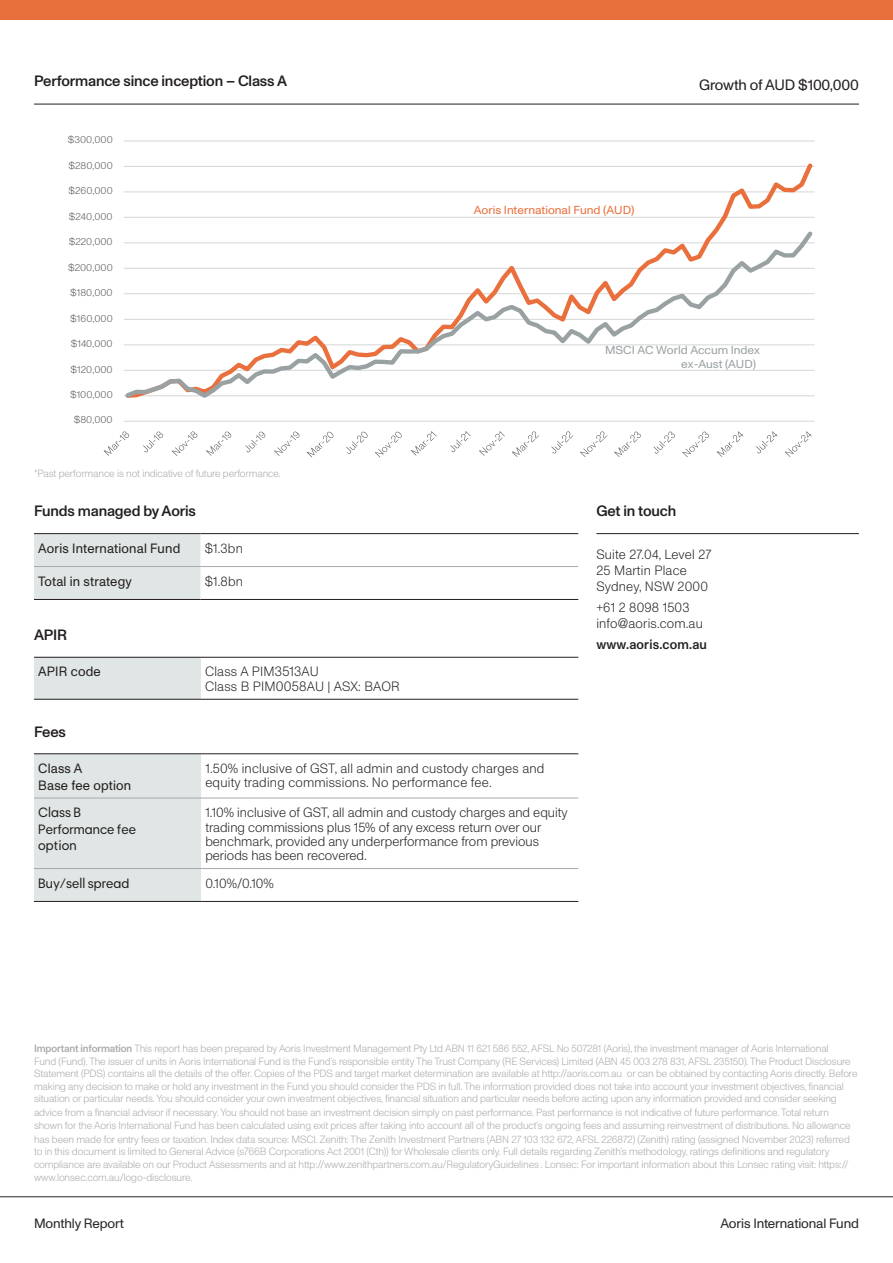
<style>
.page{position:relative;width:893px;height:1263px;background:#fff}
.page>*{position:absolute;margin:0;border:0;box-sizing:border-box;transform-origin:0 0}
.t1{font:500 15px "ABC Monument Grotesk";letter-spacing:-.01em;color:#231f20}
.t2{font:15px "ABC Monument Grotesk";letter-spacing:-.01em;color:#231f20}
.Table_Body{font:300 13.5px/14.2px "ABC Monument Grotesk";letter-spacing:.005em;color:#231f20}
.Table_Body-2{font:13.5px "ABC Monument Grotesk";letter-spacing:.015em;color:#231f20}
.Table_Body-3{font:13.5px "FT Polar";color:#231f20}
.t3{font:13.5px "ABC Monument Grotesk";letter-spacing:-.01em;color:#272727}
.Table_Body-4{font:500 13.5px "ABC Monument Grotesk";letter-spacing:.015em;color:#231f20}
.t4{font:11.55px/13.8px "ABC Monument Grotesk";color:#99a1a3;scale:1.04 1}
.t5{font:11.55px "ABC Monument Grotesk";letter-spacing:-.005em;color:#e9703c;scale:1.04 1}
.Table_Body-5{font:300 10.5px/12.9px "ABC Monument Grotesk";letter-spacing:-.01em;color:#a8a9ad}
.t6{font:300 10.05px "ABC Monument Grotesk";letter-spacing:.005em;color:#595959;scale:1.04 1}
.s1{font-family:"Helvetica Neue"}
.s2{font-weight:500}
</style>
<div class="page">
<hr style="left:0;top:1196px;width:893px;height:1px;background:#272727">
<div style="left:34px;top:534px;width:166px;height:65px;background:#e0e6e5"></div>
<hr style="left:34px;top:566px;width:166px;height:1px;background:#a8a9ad">
<hr style="left:200px;top:566px;width:378px;height:1px;background:#a8a9ad">
<hr style="left:34px;top:599px;width:166px;height:1px;background:#231f20">
<hr style="left:200px;top:599px;width:378px;height:1px;background:#231f20">
<hr style="left:34px;top:533px;width:166px;height:1px;background:#231f20">
<hr style="left:200px;top:533px;width:378px;height:1px;background:#231f20">
<div style="left:34px;top:657px;width:167px;height:42px;background:#e0e6e5"></div>
<hr style="left:34px;top:699px;width:167px;height:1px;background:#231f20">
<hr style="left:201px;top:699px;width:377px;height:1px;background:#231f20">
<hr style="left:34px;top:657px;width:167px;height:1px;background:#231f20">
<hr style="left:201px;top:657px;width:377px;height:1px;background:#231f20">
<div style="left:34px;top:754px;width:167px;height:147px;background:#e0e6e5"></div>
<hr style="left:34px;top:901px;width:167px;height:1px;background:#231f20">
<hr style="left:201px;top:901px;width:377px;height:1px;background:#231f20">
<hr style="left:34px;top:798px;width:167px;height:1px;background:#a8a9ad">
<hr style="left:201px;top:798px;width:377px;height:1px;background:#a8a9ad">
<hr style="left:34px;top:868px;width:167px;height:1px;background:#a8a9ad">
<hr style="left:201px;top:868px;width:377px;height:1px;background:#a8a9ad">
<hr style="left:34px;top:753px;width:167px;height:1px;background:#231f20">
<hr style="left:201px;top:753px;width:377px;height:1px;background:#231f20">
<hr style="left:596px;top:533px;width:263px;height:1px;background:#231f20">
<hr style="left:34px;top:104px;width:825px;height:1px;background:#231f20">
<div style="left:1px;top:0;width:892px;height:19px;background:#e8703d"></div>
<hr style="left:124px;top:140px;width:690px;height:1px;background:#d9d9d9">
<hr style="left:124px;top:421px;width:690px;height:1px;background:#d9d9d9">
<svg style="left:123px;top:163px;width:692px;height:65px"></svg>
<svg style="left:123px;top:228px;width:692px;height:170px"></svg>
<svg style="left:104px;top:431px;width:25px;height:25px"></svg>
<svg style="left:143px;top:432px;width:20px;height:20px"></svg>
<svg style="left:172px;top:431px;width:25px;height:25px"></svg>
<svg style="left:206px;top:431px;width:25px;height:25px"></svg>
<svg style="left:245px;top:432px;width:20px;height:20px"></svg>
<svg style="left:274px;top:431px;width:26px;height:25px"></svg>
<svg style="left:307px;top:432px;width:27px;height:25px"></svg>
<svg style="left:346px;top:432px;width:22px;height:22px"></svg>
<svg style="left:375px;top:432px;width:27px;height:25px"></svg>
<svg style="left:411px;top:431px;width:26px;height:25px"></svg>
<svg style="left:450px;top:431px;width:21px;height:21px"></svg>
<svg style="left:479px;top:431px;width:26px;height:25px"></svg>
<svg style="left:512px;top:431px;width:27px;height:26px"></svg>
<svg style="left:551px;top:431px;width:22px;height:22px"></svg>
<svg style="left:580px;top:431px;width:27px;height:26px"></svg>
<svg style="left:614px;top:432px;width:27px;height:25px"></svg>
<svg style="left:653px;top:431px;width:22px;height:23px"></svg>
<svg style="left:682px;top:432px;width:27px;height:25px"></svg>
<svg style="left:717px;top:431px;width:26px;height:26px"></svg>
<svg style="left:756px;top:431px;width:21px;height:22px"></svg>
<svg style="left:785px;top:431px;width:27px;height:26px"></svg>
<p class="t1" style="left:34px;top:72px;width:255px">Performance since inception – Class A</p>
<p class="t2" style="left:699px;top:76px;width:161px">Growth of AUD $100,000</p>
<p class="t6" style="left:68px;top:134px;width:45px">$300,000</p>
<p class="t6" style="left:68px;top:159px;width:44px">$280,000</p>
<p class="t6" style="left:68px;top:185px;width:44px">$260,000</p>
<p class="t6" style="left:69px;top:210px;width:44px">$240,000</p>
<p class="t6" style="left:69px;top:236px;width:44px">$220,000</p>
<p class="t6" style="left:68px;top:261px;width:45px">$200,000</p>
<p class="t6" style="left:70px;top:287px;width:42px">$180,000</p>
<p class="t6" style="left:70px;top:312px;width:42px">$160,000</p>
<p class="t6" style="left:71px;top:338px;width:42px">$140,000</p>
<p class="t6" style="left:71px;top:363px;width:42px">$120,000</p>
<p class="t6" style="left:70px;top:389px;width:43px">$100,000</p>
<p class="t6" style="left:74px;top:414px;width:39px">$80,000</p>
<p class="Table_Body-5" style="left:34px;top:466px;width:248px">*Past performance is not indicative of future performance.</p>
<p class="t1" style="left:34px;top:502px;width:164px">Funds managed by Aoris</p>
<p class="Table_Body-2" style="left:38px;top:540px;width:144px">Aoris International Fund</p>
<p class="Table_Body" style="left:205px;top:541px;width:40px">$1.3bn</p>
<p class="Table_Body-2" style="left:38px;top:573px;width:95px">Total in strategy</p>
<p class="Table_Body" style="left:205px;top:574px;width:40px">$1.8bn</p>
<p class="t1" style="left:34px;top:626px;width:35px">APIR</p>
<p class="Table_Body-2" style="left:38px;top:664px;width:64px">APIR code</p>
<p class="Table_Body" style="left:205px;top:665px;width:115px">Class A PIM3513AU</p>
<p class="Table_Body" style="left:205px;top:679px;width:196px">Class B PIM0058AU | ASX: BAOR</p>
<p class="t1" style="left:34px;top:723px;width:34px">Fees</p>
<p class="t5" style="left:474px;top:204px;width:156px">Aoris International Fund (AUD)</p>
<p class="t4" style="left:681px;top:343px;width:77px;text-indent:-76px">MSCI AC World Accum Index ex-Aust (AUD)</p>
<p class="t1" style="left:596px;top:502px;width:81px">Get in touch</p>
<p class="Table_Body" style="left:596px;top:546px;width:116px;line-height:16.2px">Suite 27.04, Level 27<br>25 Martin Place<br>Sydney, NSW 2000</p>
<p class="Table_Body" style="left:596px;top:599px;width:108px;line-height:16.2px">+61 2 8098 1503 info<span class="s1">@</span>aoris.com.au</p>
<p class="Table_Body-4" style="left:596px;top:636px;width:112px">www.aoris.com.au</p>
<p class="Table_Body-2" style="left:38px;top:760px;width:46px">Class A</p>
<p class="Table_Body-2" style="left:38px;top:777px;width:94px">Base fee option</p>
<p class="Table_Body-3" style="left:38px;top:804px;width:44px">Class B</p>
<p class="Table_Body-3" style="left:38px;top:821px;width:99px">Performance fee</p>
<p class="Table_Body-3" style="left:38px;top:837px;width:40px">option</p>
<p class="Table_Body" style="left:205px;top:761px;width:340px">1.50% inclusive of GST, all admin and custody charges and equity trading commissions. No performance fee.</p>
<p class="Table_Body" style="left:205px;top:805px;width:364px">1.10% inclusive of GST, all admin and custody charges and equity trading commissions plus 15% of any excess return over our benchmark, provided any underperformance from previous periods has been recovered.</p>
<p class="Table_Body-3" style="left:38px;top:875px;width:93px">Buy/sell spread</p>
<p class="Table_Body" style="left:205px;top:876px;width:70px">0.10%/0.10%</p>
<p class="Table_Body-5" style="left:34px;top:1042px;width:825px"><span class="s2">Important information</span> This report has been prepared by Aoris Investment Management Pty Ltd ABN 11 621 586 552, AFSL No 507281 (Aoris), the investment manager of Aoris International<br>Fund (Fund). The issuer of units in Aoris International Fund is the Fund’s responsible entity The Trust Company (RE Services) Limited (ABN 45 003 278 831, AFSL 235150). The Product Disclosure Statement (PDS) contains all the details of the offer. Copies of the PDS and target market determination are available at http://aoris.com.au or can be obtained by contacting Aoris directly. Before making any decision to make or hold any investment in the Fund you should consider the PDS in full. The information provided does not take into account your investment objectives, financial situation or particular needs. You should consider your own investment objectives, financial situation and particular needs before acting upon any information provided and consider seeking advice from a financial advisor if necessary. You should not base an investment decision simply on past performance. Past performance is not indicative of future performance. Total return shown for the Aoris International Fund has been calculated using exit prices after taking into account all of the product’s ongoing fees and assuming reinvestment of distributions. No allowance has been made for entry fees or taxation. Index data source: MSCI. Zenith: The Zenith Investment Partners (ABN 27 103 132 672, AFSL 226872) (Zenith) rating (assigned November 2023) referred to in this document is limited to General Advice (s766B Corporations Act 2001 (Cth)) for Wholesale clients only. Full details regarding Zenith’s methodology, ratings definitions and regulatory compliance are available on our Product Assessments and at http://www.zenithpartners.com.au/RegulatoryGuidelines . Lonsec: For important information about this Lonsec rating visit: https:// www.lonsec.com.au/logo-disclosure.</p>
<p class="t3" style="left:34px;top:1216px;width:91px">Monthly Report</p>
<p class="t3" style="left:720px;top:1216px;width:140px">Aoris International Fund</p>
</div>
